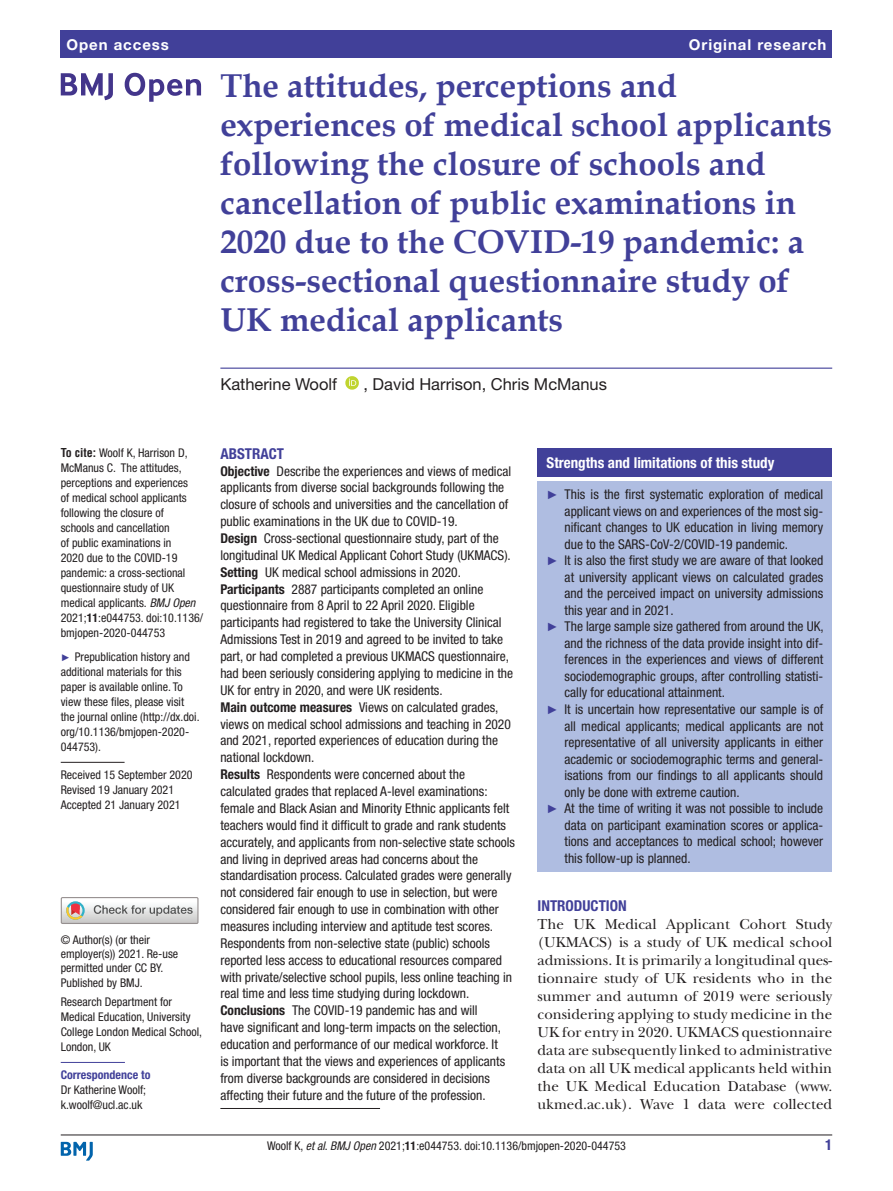
<style>
.page{position:relative;width:893px;height:1191px;background:#fff}
.page>*{position:absolute;margin:0;border:0;box-sizing:border-box;transform-origin:0 0}
.t1{font:700 33px/39px "Book Antiqua";color:#414099}
.t2{font:16.5px "Helvetica Neue LT Std";color:#231f20}
.t3{font:15px/18px "New Baskerville";color:#231f20;text-align:justify}
.t4{font:700 condensed 15px "Helvetica Neue LT Std";color:#fff}
.t5{font:700 15px "Helvetica Neue LT Std";letter-spacing:.065em;color:#fff}
.t6{font:700 condensed 15px "Helvetica Neue LT Std";color:#414099}
.t7{font:condensed 13.5px/16.8px "Helvetica Neue LT Std";color:#231f20}
.t8{font:condensed 12px/15px "Helvetica Neue LT Std";color:#231f20}
.t9{font:700 condensed 12px "Helvetica Neue LT Std";color:#414099}
.s1{font-family:"Helvetica LT Std";font-weight:700}
.s2{font-style:italic}
.s3{font-weight:700}
.s4{font-family:"Arial";font-stretch:normal;font-size:9.75px;color:#414099}
.s5{font-family:"Arial";font-stretch:normal;font-size:12px;color:#414099}
</style>
<div class="page">
<hr style="left:61px;top:1134px;width:771px;height:1px;background:#231f20">
<svg style="left:61px;top:1141px;width:32px;height:19px"></svg>
<div style="left:61px;top:31px;width:771px;height:27px;background:#414099"></div>
<hr style="left:220px;top:367px;width:612px;height:2px;background:#414099">
<svg style="left:345px;top:376px;width:14px;height:14px"></svg>
<hr style="left:61px;top:762px;width:64px;height:1px;background:#231f20">
<hr style="left:61px;top:1062px;width:64px;height:1px;background:#414099">
<svg style="left:61px;top:73px;width:52px;height:27px"></svg>
<svg style="left:125px;top:73px;width:76px;height:29px"></svg>
<div style="left:61px;top:897px;width:138px;height:27px;border:1px solid #969090"></div>
<svg style="left:61px;top:897px;width:137px;height:26px"></svg>
<hr style="left:220px;top:1108px;width:160px;height:1px;background:#231f20">
<div style="left:538px;top:448px;width:294px;height:29px;background:#414099"></div>
<div style="left:538px;top:481px;width:294px;height:390px;background:#afbde1"></div>
<p class="t5" style="left:66px;top:35px;width:104px">Open access</p>
<p class="t5" style="left:689px;top:35px;width:139px">Original research</p>
<p class="t1" style="left:220px;top:66px;width:613px">The attitudes, perceptions and experiences of medical school applicants following the closure of schools and cancellation of public examinations in 2020 due to the COVID-19 pandemic: a cross-sectional questionnaire study of UK medical applicants</p>
<p class="t2" style="left:220px;top:374px;width:118px">Katherine Woolf</p>
<p class="t2" style="left:363px;top:374px;width:245px">, David Harrison, Chris McManus</p>
<p class="t8" style="left:61px;top:445px;width:144px"><span class="s1">To cite:</span> Woolf K, Harrison D,<br>McManus C. The attitudes, perceptions and experiences<br>of medical school applicants following the closure of<br>schools and cancellation<br>of public examinations in<br>2020 due to the COVID-19 pandemic: a cross-sectional questionnaire study of UK medical applicants. <span class="s2">BMJ Open<br></span>2021;<span class="s3">11</span>:e044753. doi:10.1136/ bmjopen-2020-044753</p>
<p class="t8" style="left:61px;top:649px;width:140px"><span class="s4">►</span> Prepublication history and additional materials for this paper is available online. To view these files, please visit the journal online (http://dx.doi. org/10.1136/bmjopen-2020-<br>044753).</p>
<p class="t8" style="left:61px;top:767px;width:133px">Received 15 September 2020<br>Revised 19 January 2021<br>Accepted 21 January 2021</p>
<p class="t8" style="left:61px;top:932px;width:119px;line-height:14.4px">© Author(s) (or their employer(s)) 2021. Re-use permitted under CC BY.<br>Published by BMJ.</p>
<p class="t8" style="left:61px;top:994px;width:143px">Research Department for<br>Medical Education, University<br>College London Medical School,<br>London, UK</p>
<p class="t9" style="left:61px;top:1067px;width:91px">Correspondence to</p>
<p class="t8" style="left:61px;top:1082px;width:87px">Dr Katherine Woolf; k.woolf@ucl.ac.uk</p>
<p class="t6" style="left:220px;top:444px;width:65px">ABSTRACT</p>
<p class="t7" style="left:220px;top:462px;width:296px"><span class="s3">Objective</span> Describe the experiences and views of medical applicants from diverse social backgrounds following the closure of schools and universities and the cancellation of public examinations in the UK due to COVID-19.<br><span class="s3">Design</span> Cross-sectional questionnaire study, part of the longitudinal UK Medical Applicant Cohort Study (UKMACS).<br><span class="s3">Setting</span> UK medical school admissions in 2020.<br><span class="s3">Participants</span> 2887 participants completed an online questionnaire from 8 April to 22 April 2020. Eligible participants had registered to take the University Clinical Admissions Test in 2019 and agreed to be invited to take part, or had completed a previous UKMACS questionnaire, had been seriously considering applying to medicine in the UK for entry in 2020, and were UK residents.<br><span class="s3">Main outcome measures</span> Views on calculated grades, views on medical school admissions and teaching in 2020 and 2021, reported experiences of education during the national lockdown.<br><span class="s3">Results</span> Respondents were concerned about the calculated grades that replaced A-level examinations: female and Black Asian and Minority Ethnic applicants felt teachers would find it difficult to grade and rank students accurately, and applicants from non-selective state schools and living in deprived areas had concerns about the standardisation process. Calculated grades were generally not considered fair enough to use in selection, but were considered fair enough to use in combination with other measures including interview and aptitude test scores.<br>Respondents from non-selective state (public) schools reported less access to educational resources compared with private/selective school pupils, less online teaching in real time and less time studying during lockdown.<br><span class="s3">Conclusions</span> The COVID-19 pandemic has and will<br>have significant and long-term impacts on the selection, education and performance of our medical workforce. It<br>is important that the views and experiences of applicants from diverse backgrounds are considered in decisions affecting their future and the future of the profession.</p>
<p class="t4" style="left:547px;top:453px;width:229px">Strengths and limitations of this study</p>
<p class="t7" style="left:547px;top:486px;width:278px"><span class="s5">►</span> This is the first systematic exploration of medical</p>
<p class="t7" style="left:565px;top:502px;width:260px">applicant views on and experiences of the most sig-</p>
<p class="t7" style="left:565px;top:519px;width:260px">nificant changes to UK education in living memory</p>
<p class="t7" style="left:565px;top:535px;width:225px">due to the SARS-CoV-2/COVID-19 pandemic.</p>
<p class="t7" style="left:547px;top:552px;width:278px"><span class="s5">►</span> It is also the first study we are aware of that looked</p>
<p class="t7" style="left:565px;top:568px;width:260px">at university applicant views on calculated grades</p>
<p class="t7" style="left:565px;top:585px;width:260px">and the perceived impact on university admissions</p>
<p class="t7" style="left:565px;top:601px;width:111px">this year and in 2021.</p>
<p class="t7" style="left:547px;top:618px;width:279px"><span class="s5">►</span> The large sample size gathered from around the UK,</p>
<p class="t7" style="left:565px;top:634px;width:260px">and the richness of the data provide insight into dif-</p>
<p class="t7" style="left:565px;top:651px;width:260px">ferences in the experiences and views of different</p>
<p class="t7" style="left:565px;top:667px;width:260px">sociodemographic groups, after controlling statisti-</p>
<p class="t7" style="left:565px;top:684px;width:162px">cally for educational attainment.</p>
<p class="t7" style="left:547px;top:700px;width:278px"><span class="s5">►</span> It is uncertain how representative our sample is of</p>
<p class="t7" style="left:565px;top:717px;width:260px">all medical applicants; medical applicants are not</p>
<p class="t7" style="left:565px;top:733px;width:260px">representative of all university applicants in either</p>
<p class="t7" style="left:565px;top:750px;width:260px">academic or sociodemographic terms and general-</p>
<p class="t7" style="left:565px;top:766px;width:260px">isations from our findings to all applicants should</p>
<p class="t7" style="left:565px;top:783px;width:177px">only be done with extreme caution.</p>
<p class="t7" style="left:547px;top:799px;width:278px"><span class="s5">►</span> At the time of writing it was not possible to include</p>
<p class="t7" style="left:565px;top:816px;width:260px">data on participant examination scores or applica-</p>
<p class="t7" style="left:565px;top:832px;width:260px">tions and acceptances to medical school; however</p>
<p class="t7" style="left:565px;top:849px;width:128px">this follow-up is planned.</p>
<p class="t6" style="left:538px;top:897px;width:91px">INTRODUCTION</p>
<p class="t3" style="left:538px;top:915px;width:296px">The UK Medical Applicant Cohort Study (UKMACS) is a study of UK medical school admissions. It is primarily a longitudinal ques&shy;tionnaire study of UK residents who in the summer and autumn of 2019 were seriously considering applying to study medicine in the UK for entry in 2020. UKMACS questionnaire data are subsequently linked to administrative data on all UK medical applicants held within the UK Medical Education Database (www. ukmed.ac.uk). Wave 1 data were collected</p>
<p class="t8" style="left:267px;top:1137px;width:360px">Woolf K, <span class="s2">et al</span>. <span class="s2">BMJ Open</span> 2021;<span class="s3">11</span>:e044753. doi:10.1136/bmjopen-2020-044753</p>
<p class="t6" style="left:825px;top:1135px;width:9px">1</p>
</div>
